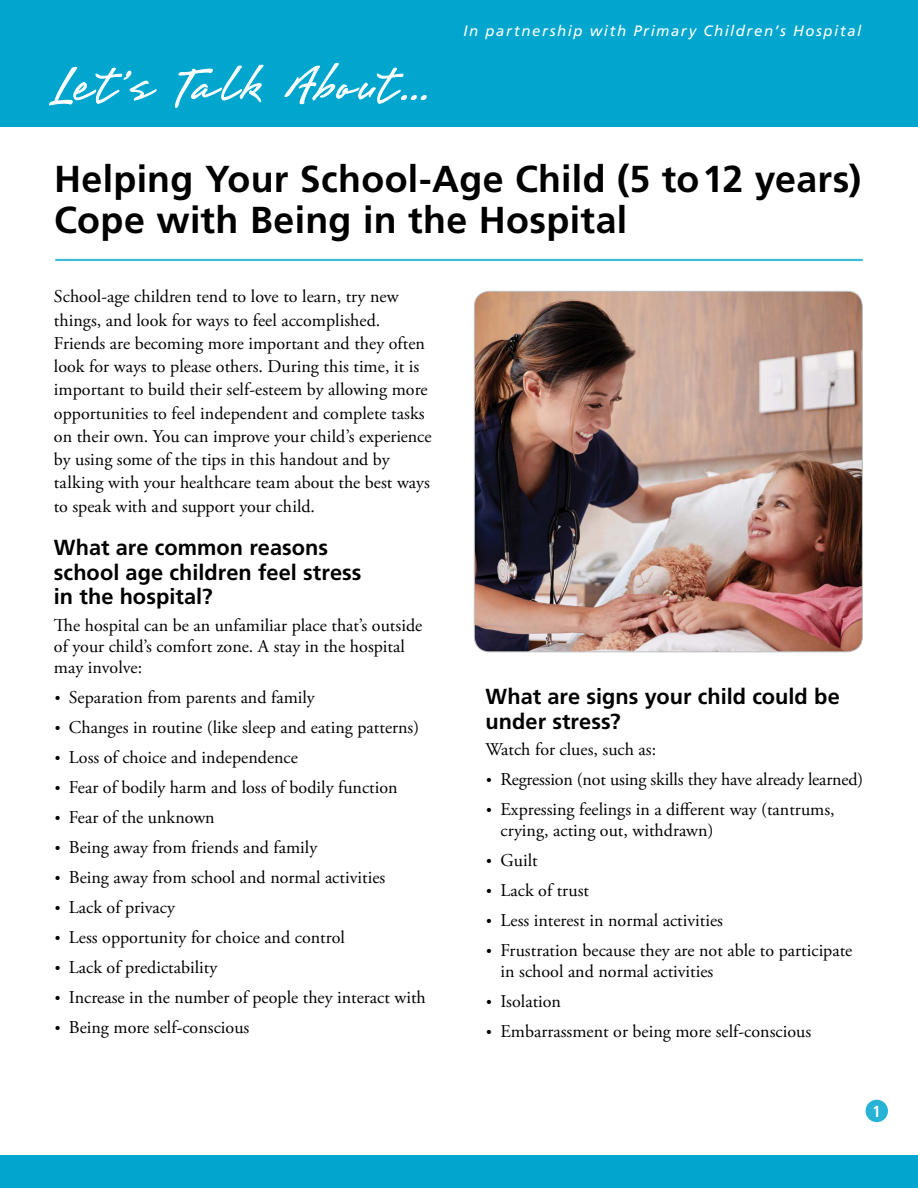
<style>
.page{position:relative;width:918px;height:1188px;background:#fff}
.page>*{position:absolute;margin:0;border:0;box-sizing:border-box;transform-origin:0 0}
.Title__h1{font:700 37.5px/41.2px "Frutiger LT Std";letter-spacing:.01em;color:#000}
.Level_1__h1{font:700 21.75px/24.8px "Frutiger LT Std";color:#000}
.Main__p{font:18px/23.2px "Adobe Garamond Pro";color:#000}
.Main_tight_1{font:18px/21px "Adobe Garamond Pro";color:#000}
.t1{font:700 condensed 16.2px "Frutiger LT Std";color:#fff}
.Fact_Sheet_Title{font:italic 15px "Frutiger LT Std";letter-spacing:.105em;color:#fff}
.s1{font-size:15px}
</style>
<div class="page">
<div style="left:0;top:1156px;width:918px;height:32px;background:#00a6ce"></div>
<div style="left:866px;top:1100px;width:22px;height:22px;background:#26b3d6;border-radius:50%"></div>
<div style="left:0;top:0;width:918px;height:127px;background:#00a6ce"></div>
<svg style="left:49px;top:63px;width:378px;height:45px"></svg>
<hr style="left:55px;top:259px;width:808px;height:2px;background:#40bcda">
<img style="left:474px;top:291px;width:388px;height:361px">
<div style="left:474px;top:291px;width:389px;height:361px;border:1px solid #bcbec0;border-radius:15px"></div>
<p class="Fact_Sheet_Title" style="left:463px;top:22px;width:399px">In partnership with Primary Children’s Hospital</p>
<p class="Title__h1" style="left:54px;top:158px;width:809px">Helping Your School-Age Child (5 to 12 years)<br>Cope with Being in the Hospital</p>
<p class="Main__p" style="left:54px;top:286px;width:379px">School-age children tend to love to learn, try new things, and look for ways to feel accomplished.<br>Friends are becoming more important and they often look for ways to please others. During this time, it is important to build their self-esteem by allowing more opportunities to feel independent and complete tasks on their own. You can improve your child’s experience by using some of the tips in this handout and by talking with your healthcare team about the best ways to speak with and support your child.</p>
<p class="Level_1__h1" style="left:54px;top:535px;width:309px">What are common reasons school age children feel stress in the hospital?</p>
<p class="Main_tight_1" style="left:54px;top:615px;width:370px">The hospital can be an unfamiliar place that’s outside of your child’s comfort zone. A stay in the hospital may involve:</p>
<p class="Main__p" style="left:55px;top:686px;width:262px"><span class="s1">•</span> Separation from parents and family</p>
<p class="Main__p" style="left:55px;top:716px;width:366px"><span class="s1">•</span> Changes in routine (like sleep and eating patterns)</p>
<p class="Main__p" style="left:55px;top:746px;width:245px"><span class="s1">•</span> Loss of choice and independence</p>
<p class="Main__p" style="left:55px;top:776px;width:344px"><span class="s1">•</span> Fear of bodily harm and loss of bodily function</p>
<p class="Main__p" style="left:55px;top:806px;width:162px"><span class="s1">•</span> Fear of the unknown</p>
<p class="Main__p" style="left:55px;top:836px;width:264px"><span class="s1">•</span> Being away from friends and family</p>
<p class="Main__p" style="left:55px;top:866px;width:332px"><span class="s1">•</span> Being away from school and normal activities</p>
<p class="Main__p" style="left:55px;top:896px;width:122px"><span class="s1">•</span> Lack of privacy</p>
<p class="Main__p" style="left:55px;top:926px;width:292px"><span class="s1">•</span> Less opportunity for choice and control</p>
<p class="Main__p" style="left:55px;top:956px;width:164px"><span class="s1">•</span> Lack of predictability</p>
<p class="Main__p" style="left:55px;top:986px;width:373px"><span class="s1">•</span> Increase in the number of people they interact with</p>
<p class="Main__p" style="left:55px;top:1016px;width:196px"><span class="s1">•</span> Being more self-conscious</p>
<p class="Level_1__h1" style="left:486px;top:684px;width:356px">What are signs your child could be under stress?</p>
<p class="Main_tight_1" style="left:486px;top:740px;width:172px">Watch for clues, such as:</p>
<p class="Main__p" style="left:486px;top:768px;width:378px"><span class="s1">•</span> Regression (not using skills they have already learned)</p>
<p class="Main__p" style="left:501px;top:800px;width:336px;line-height:21px;text-indent:-14px"><span class="s1">•</span> Expressing feelings in a different way (tantrums, crying, acting out, withdrawn)</p>
<p class="Main__p" style="left:486px;top:849px;width:53px"><span class="s1">•</span> Guilt</p>
<p class="Main__p" style="left:486px;top:879px;width:104px"><span class="s1">•</span> Lack of trust</p>
<p class="Main__p" style="left:486px;top:909px;width:238px"><span class="s1">•</span> Less interest in normal activities</p>
<p class="Main__p" style="left:501px;top:941px;width:353px;line-height:21px;text-indent:-14px"><span class="s1">•</span> Frustration because they are not able to participate in school and normal activities</p>
<p class="Main__p" style="left:486px;top:990px;width:76px"><span class="s1">•</span> Isolation</p>
<p class="Main__p" style="left:486px;top:1020px;width:326px"><span class="s1">•</span> Embarrassment or being more self-conscious</p>
<p class="t1" style="left:873px;top:1101px;width:10px">1</p>
</div>
